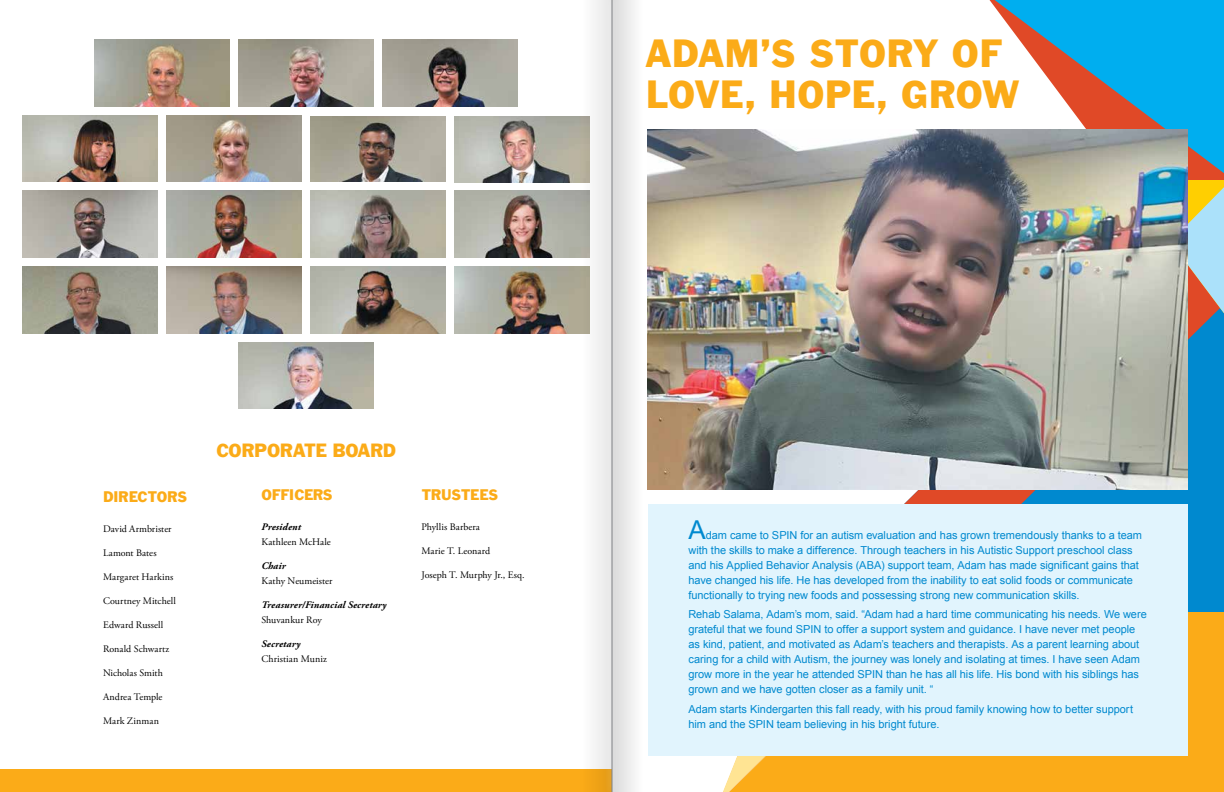
<style>
.page{position:relative;width:1224px;height:792px;background:#fff}
.page>*{position:absolute;margin:0;border:0;box-sizing:border-box;transform-origin:0 0}
.t1{font:41px/41px "Franklin Gothic";letter-spacing:.005em;color:#fbab18}
.t2{font:26px "Arial";color:#0089cf}
.t3{font:20px "Franklin Gothic";letter-spacing:-.015em;color:#fbab18}
.t4{font:16px "Franklin Gothic";letter-spacing:-.015em;color:#fbab18}
.t5{font:11px/15px "Arial";letter-spacing:-.005em;color:#0089cf}
.t6{font:10px "Adobe Garamond Pro";letter-spacing:.005em;color:#000}
.t7{font:italic 700 10px "Adobe Garamond Pro";letter-spacing:.015em;color:#000}
</style>
<div class="page">
<img style="left:454px;top:116px;width:128px;height:67px">
<img style="left:167px;top:191px;width:135px;height:66px">
<img style="left:23px;top:191px;width:135px;height:67px">
<img style="left:383px;top:40px;width:135px;height:66px">
<img style="left:95px;top:40px;width:135px;height:66px">
<img style="left:239px;top:40px;width:135px;height:66px">
<img style="left:311px;top:266px;width:135px;height:67px">
<img style="left:167px;top:115px;width:135px;height:67px">
<img style="left:23px;top:115px;width:135px;height:67px">
<img style="left:311px;top:116px;width:135px;height:66px">
<img style="left:167px;top:266px;width:135px;height:67px">
<img style="left:23px;top:266px;width:135px;height:67px">
<img style="left:311px;top:191px;width:135px;height:66px">
<img style="left:239px;top:342px;width:135px;height:67px">
<img style="left:454px;top:267px;width:128px;height:66px">
<img style="left:455px;top:191px;width:127px;height:67px">
<svg style="left:995px;top:0;width:229px;height:173px;fill:#00aeef"></svg>
<svg style="left:724px;top:313px;width:500px;height:299px;background:#4595c2"></svg>
<div style="left:912px;top:612px;width:312px;height:180px;background:#fbab18"></div>
<svg style="left:723px;top:756px;width:189px;height:36px;background:#fbb32b"></svg>
<svg style="left:1188px;top:180px;width:36px;height:133px;background:#c3c2a5"></svg>
<div style="left:0;top:769px;width:612px;height:23px;background:#fbab18"></div>
<div style="left:648px;top:504px;width:540px;height:252px;background:#e1f4fd"></div>
<img style="left:648px;top:129px;width:540px;height:360px">
<div style="left:612px;top:0;width:30px;height:792px;background:linear-gradient(to bottom,#efefef,#efefef)"></div>
<svg style="left:582px;top:0;width:23px;height:792px;fill:#f4f4f4"></svg>
<div style="left:605px;top:0;width:14px;height:792px;background:#fff;opacity:.75"></div>
<hr style="left:612px;top:0;width:1px;height:792px;background:#808285">
<h1 class="t1" style="left:646px;top:32px;width:375px">ADAM’S STORY OF<br>LOVE, HOPE, GROW</h1>
<h3 class="t4" style="left:103px;top:486px;width:86px">DIRECTORS</h3>
<p class="t6" style="left:103px;top:522px;width:70px">David Armbrister</p>
<p class="t6" style="left:103px;top:546px;width:55px">Lamont Bates</p>
<p class="t6" style="left:103px;top:570px;width:72px">Margaret Harkins</p>
<p class="t6" style="left:103px;top:594px;width:74px">Courtney Mitchell</p>
<p class="t6" style="left:103px;top:618px;width:62px">Edward Russell</p>
<p class="t6" style="left:103px;top:642px;width:68px">Ronald Schwartz</p>
<p class="t6" style="left:103px;top:666px;width:61px">Nicholas Smith</p>
<p class="t6" style="left:103px;top:690px;width:61px">Andrea Temple</p>
<p class="t6" style="left:103px;top:714px;width:57px">Mark Zinman</p>
<h3 class="t3" style="left:216px;top:439px;width:181px">CORPORATE BOARD</h3>
<h3 class="t4" style="left:261px;top:485px;width:73px">OFFICERS</h3>
<p class="t7" style="left:261px;top:521px;width:41px">President</p>
<p class="t6" style="left:261px;top:536px;width:71px">Kathleen McHale</p>
<p class="t7" style="left:261px;top:560px;width:26px">Chair</p>
<p class="t6" style="left:261px;top:575px;width:73px">Kathy Neumeister</p>
<p class="t7" style="left:261px;top:599px;width:127px">Treasurer/Financial Secretary</p>
<p class="t6" style="left:261px;top:614px;width:62px">Shuvankur Roy</p>
<p class="t7" style="left:261px;top:638px;width:40px">Secretary</p>
<p class="t6" style="left:261px;top:653px;width:67px">Christian Muniz</p>
<h3 class="t4" style="left:421px;top:485px;width:78px">TRUSTEES</h3>
<p class="t6" style="left:421px;top:521px;width:60px">Phyllis Barbera</p>
<p class="t6" style="left:421px;top:545px;width:70px">Marie T. Leonard</p>
<p class="t6" style="left:421px;top:569px;width:105px">Joseph T. Murphy Jr., Esq.</p>
<h2 class="t2" style="left:688px;top:513px;width:19px">A</h2>
<p class="t5" style="left:688px;top:528px;width:455px;text-indent:17px">dam came to SPIN for an autism evaluation and has grown tremendously thanks to a team with the skills to make a difference. Through teachers in his Autistic Support preschool class and his Applied Behavior Analysis (ABA) support team, Adam has made significant gains that have changed his life. He has developed from the inability to eat solid foods or communicate functionally to trying new foods and possessing strong new communication skills.</p>
<p class="t5" style="left:688px;top:607px;width:460px">Rehab Salama, Adam’s mom, said. “Adam had a hard time communicating his needs. We were grateful that we found SPIN to offer a support system and guidance. I have never met people as kind, patient, and motivated as Adam’s teachers and therapists. As a parent learning about caring for a child with Autism, the journey was lonely and isolating at times. I have seen Adam grow more in the year he attended SPIN than he has all his life. His bond with his siblings has grown and we have gotten closer as a family unit. “</p>
<p class="t5" style="left:688px;top:702px;width:446px">Adam starts Kindergarten this fall ready, with his proud family knowing how to better support him and the SPIN team believing in his bright future.</p>
</div>
